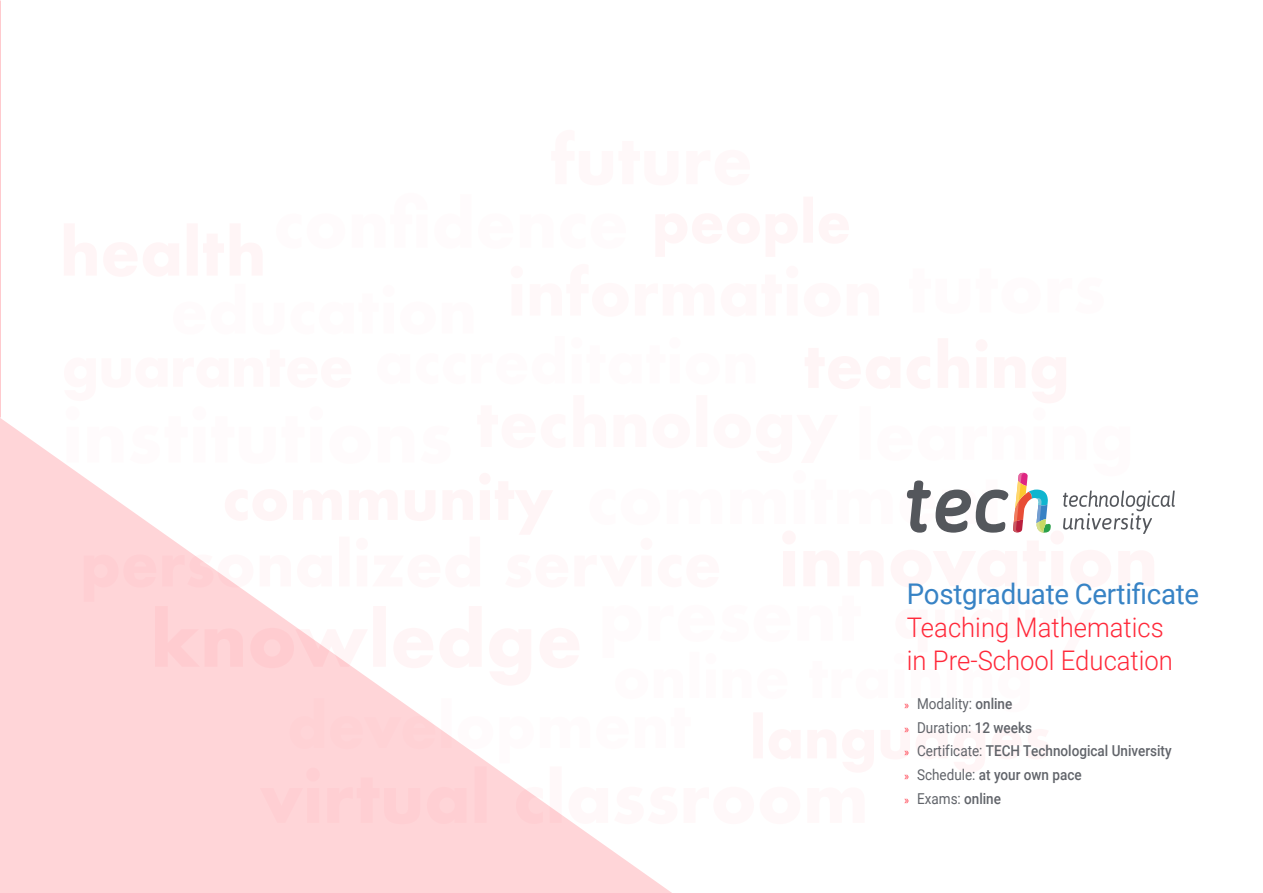
<style>
.page{position:relative;width:1263px;height:893px;background:#fff}
.page>*{position:absolute;margin:0;border:0;box-sizing:border-box;transform-origin:0 0}
.t1{font:28.5px "Roboto";letter-spacing:-.01em;color:#3783c5}
.t2{font:300 27px/33px "Roboto";color:#ff293a;scale:.95 1}
.t3{font:500 15px/23.7px "Roboto";color:#61646a;scale:.9 1}
.s1{font-family:"Myriad Pro";font-weight:400;font-size:12px;color:#ff293a}
.s2{font-weight:400}
</style>
<div class="page">
<div style="left:0;top:418px;width:672px;height:475px;background:#ffd5d8"></div>
<svg style="left:64px;top:418px;width:1111px;height:406px"></svg>
<h1 class="t1" style="left:907px;top:574px;width:294px">Postgraduate Certificate</h1>
<h2 class="t2" style="left:907px;top:610px;width:282px">Teaching Mathematics in Pre-School Education</h2>
<p class="t3" style="left:904px;top:691px;width:298px"><span class="s1">»</span> <span class="s2">Modality:</span> online<br><span class="s1">»</span> <span class="s2">Duration:</span> 12 weeks<br><span class="s1">»</span> <span class="s2">Certificate:</span> TECH Technological University <span class="s1">»</span> <span class="s2">Schedule:</span> at your own pace<br><span class="s1">»</span> <span class="s2">Exams:</span> online</p>
</div>
